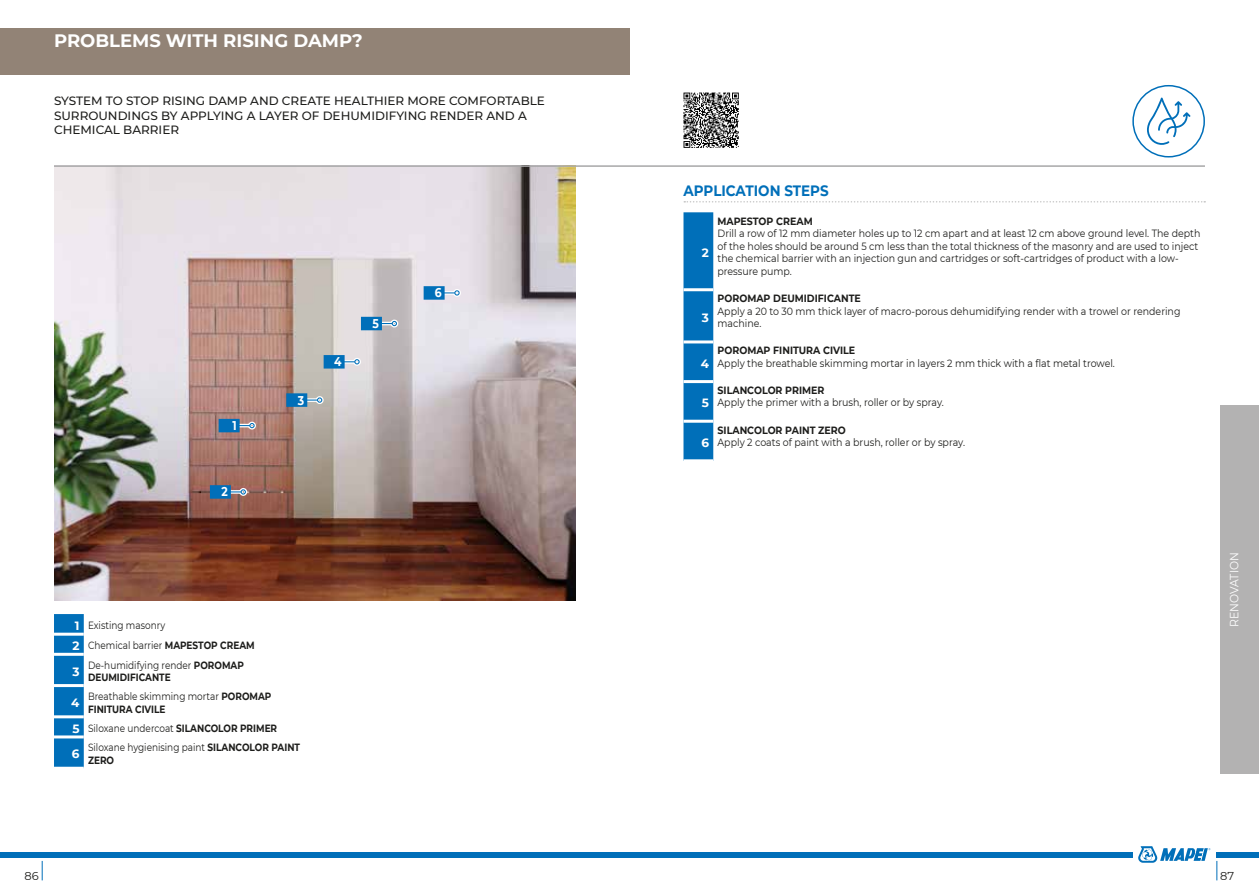
<style>
.page{position:relative;width:1259px;height:893px;background:#fff}
.page>*{position:absolute;margin:0;border:0;box-sizing:border-box;transform-origin:0 0}
.t1{font:700 18px "Montserrat";color:#fff}
.t2{font:700 15px "Montserrat";color:#006fb9;scale:.9 1}
.t3{font:700 12.75px "Montserrat";color:#fff;scale:.85 1}
.t4{font:500 12px/14.4px "Montserrat";color:#1d1d1b}
.t5{font:12px "Montserrat";color:#fff;scale:.9 1}
.t6{font:700 12px "Montserrat";color:#fff}
.t7{font:11.4px "Montserrat";color:#1d1d1b}
.t8{font:10.5px/12.6px "Montserrat";color:#1d1d1b;scale:.9 1}
.t9{font:10.5px/12.6px "Montserrat";color:#1d1d1b;scale:.85 1}
.t10{font:700 10.5px "Montserrat";color:#1d1d1b;scale:.9 1}
.t11{font:700 10.5px/12.6px "Montserrat";color:#1d1d1b;scale:.85 1}
.s1{font-weight:700;font-size:12px;color:#fff}
.s2{font-weight:700}
.s3{font-weight:400}
</style>
<div class="page">
<img style="left:54px;top:167px;width:521px;height:434px">
<hr style="left:54px;top:165px;width:1151px;height:2px;background:#a7a7a8">
<svg style="left:1216px;top:861px;width:1px;height:19px"></svg>
<svg style="left:683px;top:93px;width:56px;height:55px;background:#7f7f7f"></svg>
<svg style="left:684px;top:201px;width:521px;height:2px"></svg>
<div style="left:683px;top:212px;width:30px;height:247px;background:#006fb9"></div>
<hr style="left:683px;top:288px;width:30px;height:3px;background:#fff">
<hr style="left:683px;top:340px;width:30px;height:3px;background:#fff">
<hr style="left:683px;top:380px;width:30px;height:3px;background:#fff">
<hr style="left:683px;top:420px;width:30px;height:3px;background:#fff">
<svg style="left:1147px;top:98px;width:43px;height:47px"></svg>
<div style="left:1132px;top:85px;width:73px;height:73px;border:2px solid #006fb9;border-radius:50%"></div>
<div style="left:1220px;top:405px;width:39px;height:369px;background:#b3b2b2"></div>
<svg style="left:1138px;top:846px;width:72px;height:17px"></svg>
<div style="left:0;top:852px;width:1132px;height:5px;background:#006fb9"></div>
<div style="left:1216px;top:852px;width:43px;height:5px;background:#006fb9"></div>
<svg style="left:42px;top:861px;width:1px;height:19px"></svg>
<div style="left:0;top:28px;width:629px;height:46px;background:#928376"></div>
<svg style="left:54px;top:614px;width:30px;height:153px;background:#0571ba"></svg>
<hr style="left:54px;top:633px;width:30px;height:3px;background:#fff">
<hr style="left:54px;top:653px;width:30px;height:3px;background:#fff">
<hr style="left:54px;top:684px;width:30px;height:3px;background:#fff">
<hr style="left:54px;top:715px;width:30px;height:3px;background:#fff">
<hr style="left:54px;top:735px;width:30px;height:3px;background:#fff">
<svg style="left:219px;top:419px;width:38px;height:13px"></svg>
<svg style="left:210px;top:485px;width:38px;height:14px"></svg>
<svg style="left:286px;top:393px;width:38px;height:14px"></svg>
<svg style="left:324px;top:355px;width:38px;height:14px"></svg>
<svg style="left:361px;top:317px;width:38px;height:13px"></svg>
<svg style="left:423px;top:286px;width:39px;height:14px"></svg>
<h1 class="t1" style="left:54px;top:27px;width:310px">PROBLEMS WITH RISING DAMP?</h1>
<p class="t4" style="left:54px;top:93px;width:492px">SYSTEM TO STOP RISING DAMP AND CREATE HEALTHIER MORE COMFORTABLE<br>SURROUNDINGS BY APPLYING A LAYER OF DEHUMIDIFYING RENDER AND A<br>CHEMICAL BARRIER</p>
<p class="t3" style="left:232px;top:416px;width:6px">1</p>
<p class="t3" style="left:221px;top:483px;width:9px">2</p>
<p class="t3" style="left:298px;top:391px;width:9px">3</p>
<p class="t3" style="left:334px;top:353px;width:10px">4</p>
<p class="t3" style="left:372px;top:314px;width:9px">5</p>
<p class="t9" style="left:72px;top:615px;width:216px;line-height:20.1px"><span class="s1">1</span> Existing masonry<br><span class="s1">2</span> Chemical barrier <span class="s2">MAPESTOP CREAM</span></p>
<p class="t6" style="left:72px;top:663px;width:9px">3</p>
<p class="t11" style="left:88px;top:658px;width:185px"><span class="s3">De-humidifying render</span> POROMAP<br>DEUMIDIFICANTE</p>
<p class="t6" style="left:71px;top:694px;width:10px">4</p>
<p class="t9" style="left:88px;top:690px;width:217px">Breathable skimming mortar <span class="s2">POROMAP<br>FINITURA CIVILE</span></p>
<p class="t9" style="left:72px;top:722px;width:242px"><span class="s1">5</span> Siloxane undercoat <span class="s2">SILANCOLOR PRIMER</span></p>
<p class="t6" style="left:72px;top:745px;width:9px">6</p>
<p class="t9" style="left:88px;top:741px;width:251px">Siloxane hygienising paint <span class="s2">SILANCOLOR PAINT<br>ZERO</span></p>
<p class="t7" style="left:25px;top:868px;width:16px">86</p>
<p class="t3" style="left:435px;top:284px;width:10px">6</p>
<h2 class="t2" style="left:683px;top:180px;width:163px">APPLICATION STEPS</h2>
<p class="t6" style="left:702px;top:244px;width:9px">2</p>
<p class="t6" style="left:702px;top:309px;width:9px">3</p>
<p class="t6" style="left:701px;top:355px;width:10px">4</p>
<p class="t6" style="left:702px;top:394px;width:9px">5</p>
<p class="t6" style="left:701px;top:434px;width:9px">6</p>
<p class="t10" style="left:717px;top:213px;width:107px">MAPESTOP CREAM</p>
<p class="t8" style="left:717px;top:227px;width:538px">Drill a row of 12 mm diameter holes up to 12 cm apart and at least 12 cm above ground level. The depth of the holes should be around 5 cm less than the total thickness of the masonry and are used to inject the chemical barrier with an injection gun and cartridges or soft-cartridges of product with a low&shy;pressure pump.</p>
<p class="t10" style="left:717px;top:291px;width:161px">POROMAP DEUMIDIFICANTE</p>
<p class="t8" style="left:717px;top:304px;width:516px">Apply a 20 to 30 mm thick layer of macro-porous dehumidifying render with a trowel or rendering machine.</p>
<p class="t10" style="left:717px;top:343px;width:154px">POROMAP FINITURA CIVILE</p>
<p class="t8" style="left:717px;top:356px;width:443px">Apply the breathable skimming mortar in layers 2 mm thick with a flat metal trowel.</p>
<p class="t10" style="left:717px;top:383px;width:120px">SILANCOLOR PRIMER</p>
<p class="t8" style="left:717px;top:396px;width:253px">Apply the primer with a brush, roller or by spray.</p>
<p class="t10" style="left:717px;top:422px;width:144px">SILANCOLOR PAINT ZERO</p>
<p class="t8" style="left:717px;top:436px;width:276px">Apply 2 coats of paint with a brush, roller or by spray.</p>
<p class="t5" style="left:1226px;top:627px;width:84px;rotate:-90deg">RENOVATION</p>
<p class="t7" style="left:1220px;top:868px;width:16px">87</p>
</div>
